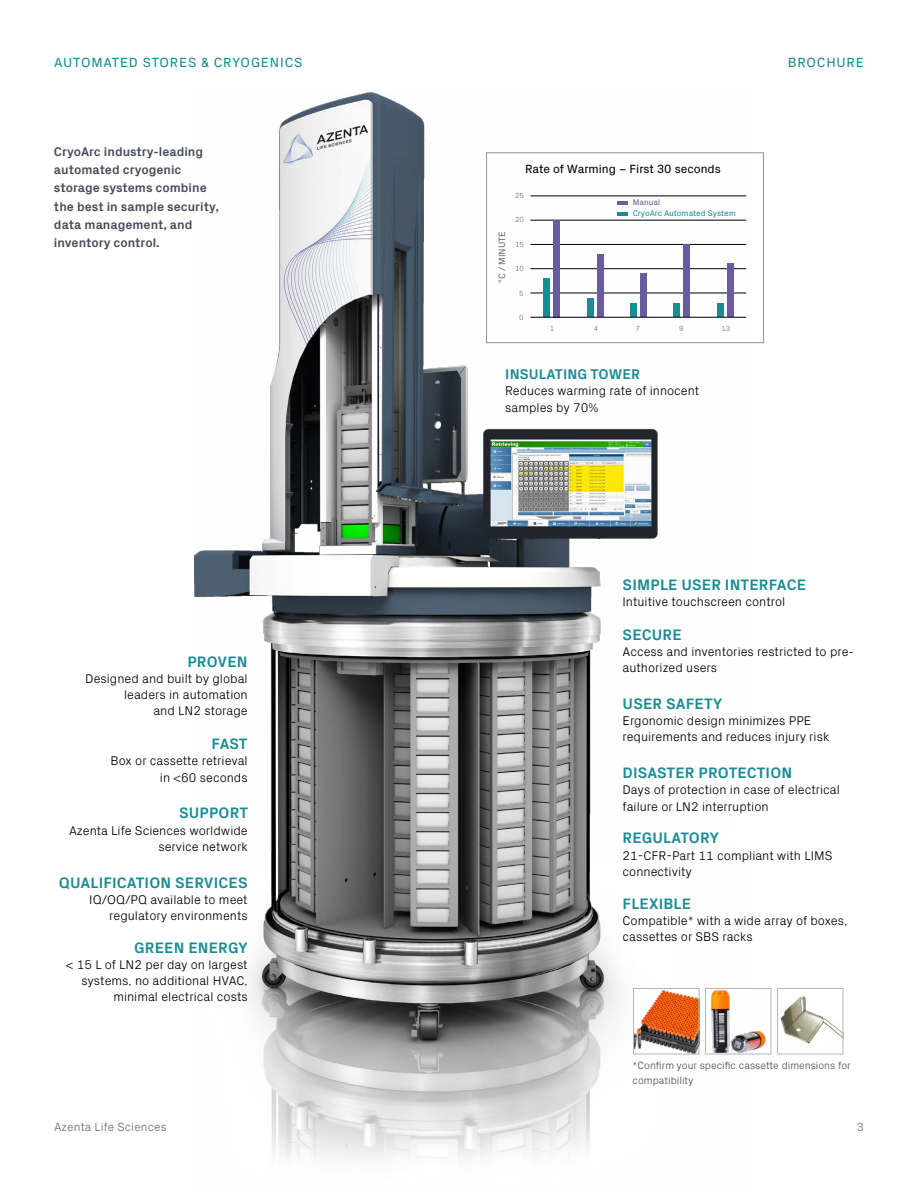
<style>
.page{position:relative;width:918px;height:1188px;background:#fff}
.page>*{position:absolute;margin:0;border:0;box-sizing:border-box;transform-origin:0 0}
.t1{font:700 15.3px "Px Grotesk";letter-spacing:.01em;color:#1b8c94}
.t2{font:700 14.25px "Px Grotesk";letter-spacing:.01em;color:#1b8c94}
.t3{font:13.5px "Px Grotesk";letter-spacing:.06em;color:#1b8c94}
.t4{font:300 12.75px/16.2px "Px Grotesk";color:#000}
.t5{font:700 12.75px/18px "Px Grotesk";color:#474d58}
.t6{font:12px "Px Grotesk";color:#000}
.t7{font:300 12px "Px Grotesk";letter-spacing:.01em;color:#676a6a}
.t8{font:300 10.5px/15px "Px Grotesk";color:#474d58}
.t9{font:9.3px "Px Grotesk";color:#6f6f70}
.t10{font:8.25px "Px Grotesk";color:#188d94}
.t11{font:8.25px "Px Grotesk";color:#6a5ba0}
.t12{font:300 7.5px "Px Grotesk";color:#6f6f70}
</style>
<div class="page">
<img style="left:195px;top:93px;width:556px;height:1065px">
<img style="left:635px;top:990px;width:62px;height:62px">
<div style="left:633px;top:988px;width:66px;height:66px;border:1px solid #b4b6b8"></div>
<div style="left:706px;top:989px;width:65px;height:65px;background:#fff"></div>
<img style="left:711px;top:990px;width:55px;height:62px">
<div style="left:705px;top:988px;width:66px;height:66px;border:1px solid #b4b6b8"></div>
<img style="left:780px;top:995px;width:61px;height:49px">
<div style="left:777px;top:988px;width:66px;height:66px;border:1px solid #b4b6b8"></div>
<div style="left:587px;top:298px;width:6px;height:19px;background:#188d94"></div>
<div style="left:630px;top:303px;width:7px;height:14px;background:#188d94"></div>
<div style="left:673px;top:304px;width:7px;height:13px;background:#188d94"></div>
<div style="left:717px;top:304px;width:7px;height:13px;background:#188d94"></div>
<hr style="left:530px;top:196px;width:216px;height:1px;background:#000">
<hr style="left:530px;top:220px;width:216px;height:1px;background:#000">
<hr style="left:530px;top:244px;width:216px;height:1px;background:#000">
<hr style="left:530px;top:268px;width:216px;height:1px;background:#000">
<hr style="left:530px;top:293px;width:216px;height:1px;background:#000">
<svg style="left:617px;top:201px;width:11px;height:3px"></svg>
<svg style="left:617px;top:212px;width:11px;height:3px"></svg>
<div style="left:543px;top:279px;width:7px;height:38px;background:#188d94"></div>
<div style="left:640px;top:274px;width:7px;height:43px;background:#6a5ba0"></div>
<div style="left:727px;top:263px;width:7px;height:54px;background:#6a5ba0"></div>
<div style="left:597px;top:254px;width:7px;height:63px;background:#6a5ba0"></div>
<div style="left:553px;top:220px;width:7px;height:97px;background:#6a5ba0"></div>
<div style="left:683px;top:245px;width:7px;height:72px;background:#6a5ba0"></div>
<hr style="left:530px;top:317px;width:216px;height:1px;background:#000">
<div style="left:486px;top:153px;width:278px;height:190px;border:1px solid #929496"></div>
<p class="t3" style="left:54px;top:53px;width:250px">AUTOMATED STORES &amp; CRYOGENICS</p>
<p class="t3" style="left:788px;top:53px;width:78px">BROCHURE</p>
<p class="t5" style="left:54px;top:142px;width:166px">CryoArc industry-leading automated cryogenic storage systems combine the best in sample security, data management, and inventory control.</p>
<p class="t1" style="left:187px;top:651px;width:62px">PROVEN</p>
<p class="t4" style="left:85px;top:670px;width:164px;text-align:right">Designed and built by global leaders in automation<br>and LN2 storage</p>
<p class="t1" style="left:212px;top:733px;width:38px">FAST</p>
<p class="t4" style="left:111px;top:752px;width:139px;text-align:right">Box or cassette retrieval in &lt;60 seconds</p>
<p class="t1" style="left:179px;top:802px;width:71px">SUPPORT</p>
<p class="t4" style="left:69px;top:821px;width:180px;text-align:right">Azenta Life Sciences worldwide service network</p>
<p class="t1" style="left:59px;top:872px;width:190px">QUALIFICATION SERVICES</p>
<p class="t4" style="left:89px;top:890px;width:160px;text-align:right">IQ/OQ/PQ available to meet regulatory environments</p>
<p class="t1" style="left:134px;top:937px;width:115px">GREEN ENERGY</p>
<p class="t4" style="left:66px;top:955px;width:183px;text-align:right">&lt; 15 L of LN2 per day on largest systems, no additional HVAC, minimal electrical costs</p>
<p class="t9" style="left:495px;top:283px;width:54px;rotate:-90deg">°C / MINUTE</p>
<p class="t6" style="left:525px;top:161px;width:197px">Rate of Warming – First 30 seconds</p>
<p class="t11" style="left:633px;top:196px;width:29px">Manual</p>
<p class="t10" style="left:633px;top:208px;width:105px">CryoArc Automated System</p>
<p class="t12" style="left:515px;top:190px;width:10px">25</p>
<p class="t12" style="left:515px;top:214px;width:10px">20</p>
<p class="t12" style="left:515px;top:239px;width:10px">15</p>
<p class="t12" style="left:515px;top:263px;width:10px">10</p>
<p class="t12" style="left:519px;top:288px;width:6px">5</p>
<p class="t12" style="left:519px;top:312px;width:6px">0</p>
<p class="t12" style="left:550px;top:323px;width:6px">1</p>
<p class="t12" style="left:594px;top:323px;width:6px">4</p>
<p class="t12" style="left:635px;top:323px;width:6px">7</p>
<p class="t12" style="left:679px;top:323px;width:6px">9</p>
<p class="t12" style="left:721px;top:323px;width:10px">13</p>
<p class="t2" style="left:505px;top:364px;width:137px">INSULATING TOWER</p>
<p class="t4" style="left:505px;top:382px;width:196px">Reduces warming rate of innocent samples by 70%</p>
<p class="t1" style="left:623px;top:574px;width:185px">SIMPLE USER INTERFACE</p>
<p class="t4" style="left:623px;top:593px;width:164px">Intuitive touchscreen control</p>
<p class="t1" style="left:623px;top:624px;width:61px">SECURE</p>
<p class="t4" style="left:623px;top:643px;width:233px">Access and inventories restricted to pre&shy;authorized users</p>
<p class="t1" style="left:623px;top:693px;width:102px">USER SAFETY</p>
<p class="t4" style="left:623px;top:712px;width:208px">Ergonomic design minimizes PPE requirements and reduces injury risk</p>
<p class="t1" style="left:623px;top:762px;width:171px">DISASTER PROTECTION</p>
<p class="t4" style="left:623px;top:781px;width:219px">Days of protection in case of electrical failure or LN2 interruption</p>
<p class="t1" style="left:623px;top:827px;width:98px">REGULATORY</p>
<p class="t4" style="left:623px;top:846px;width:211px">21-CFR-Part 11 compliant with LIMS connectivity</p>
<p class="t1" style="left:623px;top:893px;width:70px">FLEXIBLE</p>
<p class="t4" style="left:623px;top:911px;width:226px">Compatible* with a wide array of boxes, cassettes or SBS racks</p>
<p class="t8" style="left:633px;top:1057px;width:220px">*Confirm your specific cassette dimensions for compatibility</p>
<p class="t7" style="left:54px;top:1118px;width:114px">Azenta Life Sciences</p>
<p class="t7" style="left:857px;top:1118px;width:9px">3</p>
</div>
